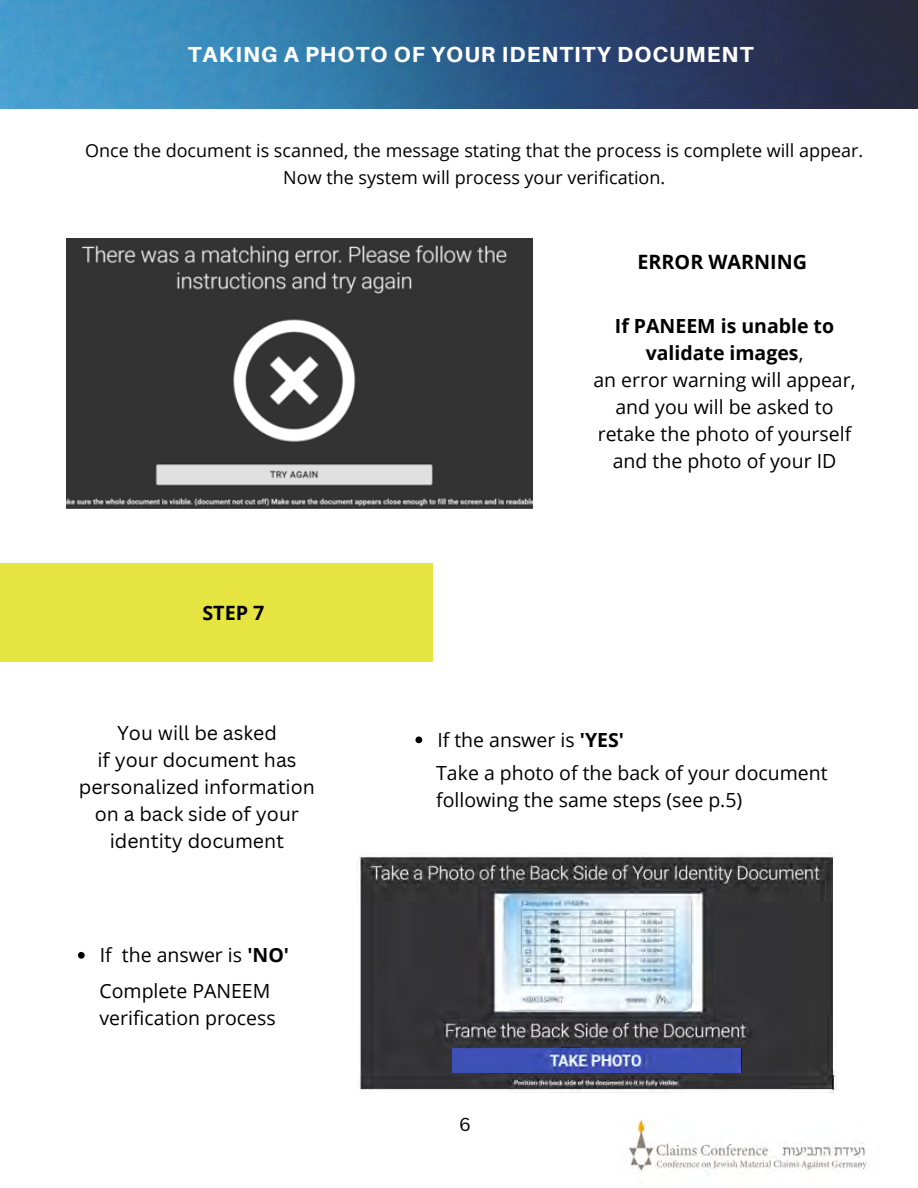
<style>
.page{position:relative;width:918px;height:1188px;background:#fff}
.page>*{position:absolute;margin:0;border:0;box-sizing:border-box;transform-origin:0 0}
.t1{font:800 21.9px "Aileron";letter-spacing:.05em;color:#fff}
.t2{font:700 19.8px "Open Sans";color:#000}
.t3{font:19.5px/27px "Open Sans";color:#000;text-align:center}
.t4{font:19.5px/27px "Canva Sans";color:#000;text-align:center}
.t5{font:700 19.5px/27px "Open Sans";color:#000;text-align:center}
.t6{font:18.15px "Canva Sans";color:#000}
.t7{font:18px "Open Sans";color:#000}
.s1{font-weight:700}
.s2{font-weight:400}
</style>
<div class="page">
<img style="left:628px;top:1119px;width:239px;height:53px">
<img style="left:0;top:0;width:918px;height:108px">
<img style="left:67px;top:239px;width:465px;height:270px">
<img style="left:359px;top:853px;width:478px;height:240px">
<img style="left:453px;top:1049px;width:289px;height:23px">
<div style="left:0;top:564px;width:432px;height:98px;background:#e6e440"></div>
<svg style="left:415px;top:736px;width:7px;height:7px"></svg>
<svg style="left:78px;top:952px;width:7px;height:7px"></svg>
<img style="left:479px;top:889px;width:236px;height:133px">
<p class="t1" style="left:188px;top:40px;width:567px">TAKING A PHOTO OF YOUR IDENTITY DOCUMENT</p>
<p class="t7" style="left:85px;top:138px;width:780px">Once the document is scanned, the message stating that the process is complete will appear.</p>
<p class="t7" style="left:283px;top:165px;width:384px">Now the system will process your verification.</p>
<p class="t2" style="left:638px;top:248px;width:171px">ERROR WARNING</p>
<p class="t2" style="left:202px;top:599px;width:64px">STEP 7</p>
<p class="t4" style="left:117px;top:719px;width:161px">You will be asked</p>
<p class="t4" style="left:79px;top:746px;width:238px">if your document has personalized information on a back side of your identity document</p>
<p class="t3" style="left:100px;top:941px;width:191px">If the answer is <span class="s1">'NO'</span></p>
<p class="t3" style="left:100px;top:977px;width:172px">Complete PANEEM</p>
<p class="t3" style="left:100px;top:1004px;width:178px">verification process</p>
<p class="t5" style="left:615px;top:312px;width:221px">If PANEEM is unable to validate images<span class="s2">,</span></p>
<p class="t3" style="left:593px;top:366px;width:264px">an error warning will appear, and you will be asked to retake the photo of yourself and the photo of your ID</p>
<p class="t3" style="left:437px;top:726px;width:188px">If the answer is <span class="s1">'YES'</span></p>
<p class="t3" style="left:436px;top:759px;width:393px;text-align:left">Take a photo of the back of your document following the same steps (see p.5)</p>
<p class="t6" style="left:459px;top:1111px;width:13px">6</p>
</div>
